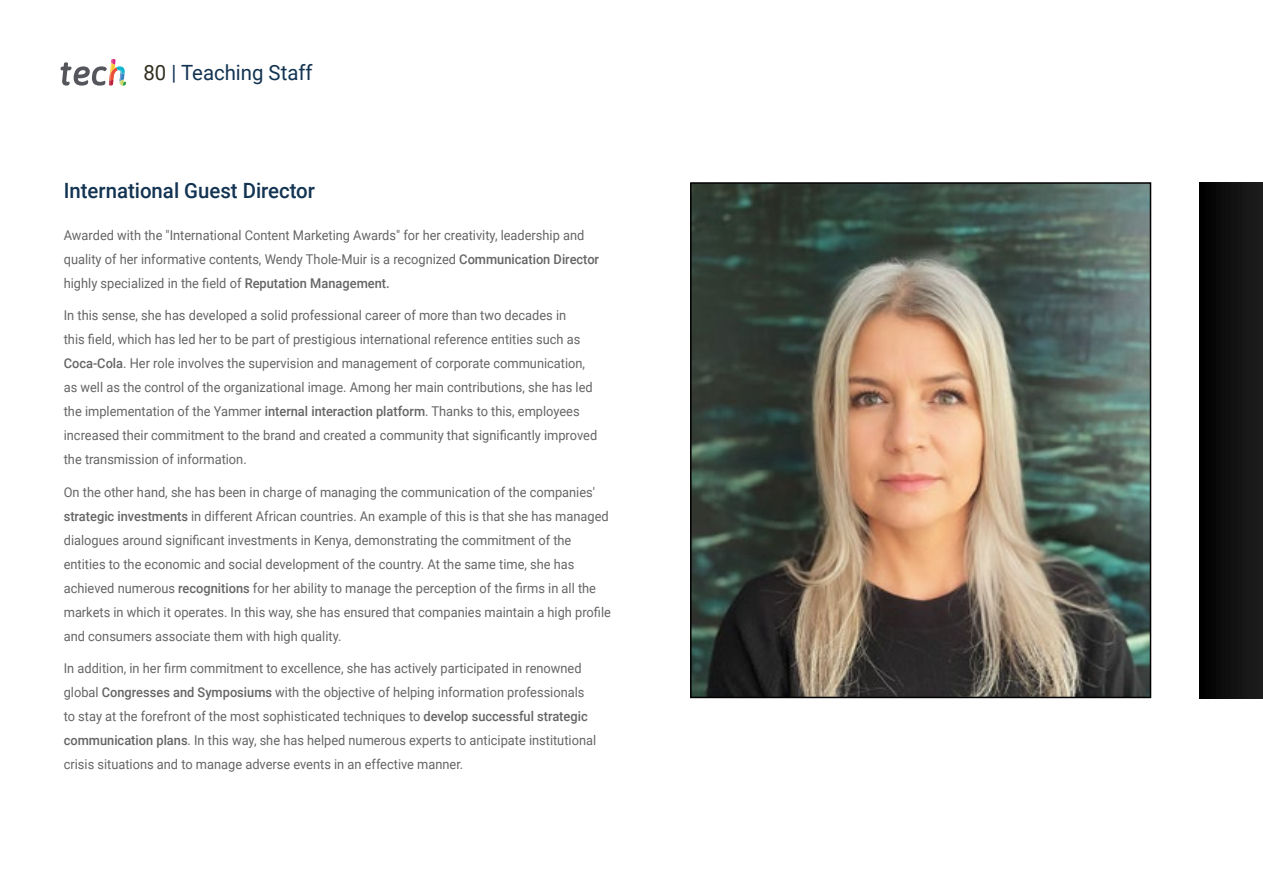
<style>
.page{position:relative;width:1263px;height:893px;background:#fff}
.page>*{position:absolute;margin:0;border:0;box-sizing:border-box;transform-origin:0 0}
.t1{font:500 21px "Roboto";color:#123352}
.t2{font:21px "Roboto";color:#123352}
.t3{font:13.5px/24px "Roboto";color:#656565;scale:.95 1}
.s1{color:#312e20}
.s2{font-weight:500}
</style>
<div class="page">
<img style="left:693px;top:185px;width:455px;height:510px">
<div style="left:690px;top:182px;width:461px;height:516px;border:2px solid #000"></div>
<div style="left:1199px;top:182px;width:64px;height:516px;background:linear-gradient(to right,#000,#1e1e1f)"></div>
<svg style="left:61px;top:59px;width:65px;height:27px"></svg>
<h1 class="t2" style="left:144px;top:57px;width:171px"><span class="s1">80</span> | Teaching Staff</h1>
<h1 class="t1" style="left:64px;top:176px;width:253px">International Guest Director</h1>
<p class="t3" style="left:64px;top:222px;width:565px">Awarded with the "International Content Marketing Awards" for her creativity, leadership and quality of her informative contents, Wendy Thole-Muir is a recognized <span class="s2">Communication Director </span>highly specialized in the field of <span class="s2">Reputation Management.</span></p>
<p class="t3" style="left:64px;top:303px;width:563px">In this sense, she has developed a solid professional career of more than two decades in<br>this field, which has led her to be part of prestigious international reference entities such as <span class="s2">Coca-Cola</span>. Her role involves the supervision and management of corporate communication, as well as the control of the organizational image. Among her main contributions, she has led the implementation of the Yammer <span class="s2">internal interaction platform</span>. Thanks to this, employees increased their commitment to the brand and created a community that significantly improved the transmission of information.</p>
<p class="t3" style="left:64px;top:479px;width:577px">On the other hand, she has been in charge of managing the communication of the companies' <span class="s2">strategic investments</span> in different African countries. An example of this is that she has managed dialogues around significant investments in Kenya, demonstrating the commitment of the entities to the economic and social development of the country. At the same time, she has achieved numerous <span class="s2">recognitions</span> for her ability to manage the perception of the firms in all the markets in which it operates. In this way, she has ensured that companies maintain a high profile and consumers associate them with high quality.</p>
<p class="t3" style="left:64px;top:656px;width:562px">In addition, in her firm commitment to excellence, she has actively participated in renowned global <span class="s2">Congresses and Symposiums</span> with the objective of helping information professionals to stay at the forefront of the most sophisticated techniques to <span class="s2">develop successful strategic communication plans</span>. In this way, she has helped numerous experts to anticipate institutional crisis situations and to manage adverse events in an effective manner.</p>
</div>
